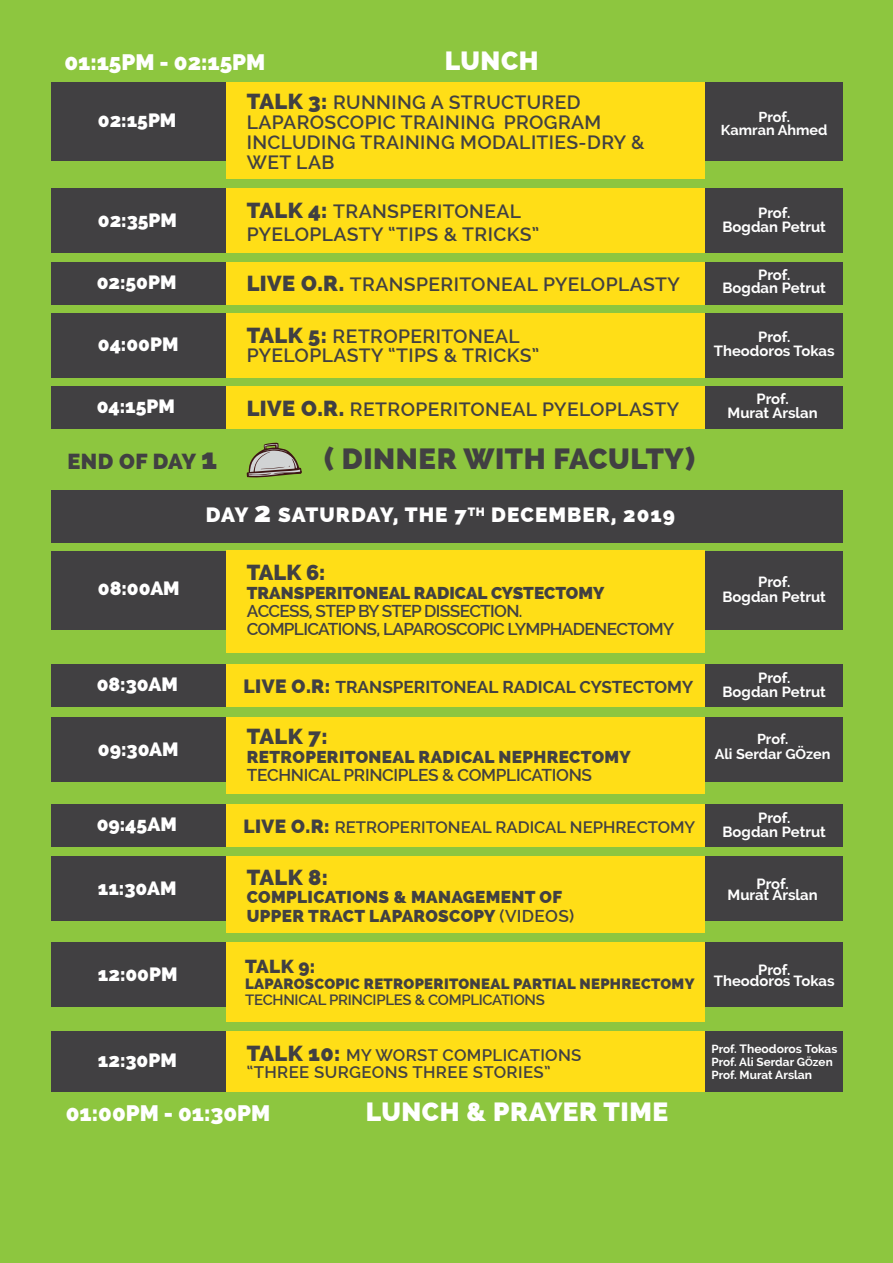
<style>
.page{position:relative;width:893px;height:1263px;background:#8dc63f}
.page>*{position:absolute;margin:0;border:0;box-sizing:border-box;transform-origin:0 0}
.t1{font:800 29.25px "Raleway";letter-spacing:.02em;color:#414042}
.t2{font:800 26.4px "Raleway";letter-spacing:.02em;color:#fff}
.t3{font:800 22.5px "Raleway";color:#fff}
.t4{font:800 21.75px "Raleway";letter-spacing:.01em;color:#414042}
.t5{font:800 20.7px "Raleway";letter-spacing:.05em;color:#fff}
.t6{font:600 19.2px/20px "Raleway";letter-spacing:.02em;color:#414042}
.t7{font:800 19.2px "Raleway";color:#fff}
.t8{font:800 18.9px "Raleway";color:#414042}
.t9{font:800 17.25px/18.5px "Raleway";letter-spacing:.02em;color:#414042}
.t10{font:600 17.25px/18.5px "Raleway";letter-spacing:-.04em;color:#414042}
.t11{font:700 17.25px "Raleway";color:#414042}
.t12{font:600 17.25px "Raleway";letter-spacing:-.02em;color:#414042}
.t13{font:800 17.25px "Raleway";color:#414042}
.t14{font:600 16.8px/17.4px "Raleway";letter-spacing:.02em;color:#414042}
.t15{font:600 16.65px "Raleway";color:#414042}
.t16{font:700 14.85px/13.5px "Raleway";color:#fff;text-align:center}
.t17{font:800 14.85px "Raleway";letter-spacing:.02em;color:#414042}
.t18{font:600 14.85px "Raleway";letter-spacing:-.02em;color:#414042}
.t19{font:700 14.4px/14.7px "Raleway";color:#fff;text-align:center}
.t20{font:700 11.7px/13px "Raleway";color:#fff}
.s1{font-weight:800;font-size:21.75px}
.s2{font-size:29.25px}
.s3{font-size:28.2px}
.s4{font-weight:800;font-size:19.2px}
.s5{font-weight:800;font-size:19.05px}
.s6{font-weight:600}
.s7{font-size:12px}
.s8{font-size:10.5px}
</style>
<div class="page">
<div style="left:51px;top:551px;width:791px;height:79px;background:#414042"></div>
<div style="left:227px;top:551px;width:478px;height:102px;background:#ffde17"></div>
<div style="left:51px;top:189px;width:791px;height:64px;background:#414042"></div>
<div style="left:227px;top:189px;width:478px;height:64px;background:#ffde17"></div>
<div style="left:51px;top:313px;width:791px;height:64px;background:#414042"></div>
<div style="left:227px;top:313px;width:478px;height:64px;background:#ffde17"></div>
<div style="left:51px;top:262px;width:791px;height:42px;background:#414042"></div>
<div style="left:227px;top:262px;width:478px;height:42px;background:#ffde17"></div>
<div style="left:51px;top:386px;width:791px;height:43px;background:#414042"></div>
<div style="left:227px;top:386px;width:478px;height:43px;background:#ffde17"></div>
<div style="left:51px;top:490px;width:791px;height:52px;background:#414042"></div>
<div style="left:51px;top:857px;width:791px;height:64px;background:#414042"></div>
<div style="left:227px;top:857px;width:478px;height:76px;background:#ffde17"></div>
<div style="left:51px;top:942px;width:791px;height:65px;background:#414042"></div>
<div style="left:227px;top:942px;width:478px;height:80px;background:#ffde17"></div>
<div style="left:51px;top:1031px;width:791px;height:61px;background:#414042"></div>
<div style="left:227px;top:1031px;width:478px;height:61px;background:#ffde17"></div>
<div style="left:51px;top:717px;width:791px;height:64px;background:#414042"></div>
<div style="left:227px;top:717px;width:478px;height:77px;background:#ffde17"></div>
<svg style="left:247px;top:442px;width:55px;height:36px"></svg>
<div style="left:51px;top:83px;width:791px;height:78px;background:#414042"></div>
<div style="left:227px;top:83px;width:478px;height:96px;background:#ffde17"></div>
<div style="left:51px;top:804px;width:791px;height:42px;background:#414042"></div>
<div style="left:227px;top:804px;width:478px;height:42px;background:#ffde17"></div>
<div style="left:51px;top:664px;width:791px;height:42px;background:#414042"></div>
<div style="left:227px;top:664px;width:478px;height:42px;background:#ffde17"></div>
<p class="t3" style="left:64px;top:49px;width:202px">01:15PM - 02:15PM</p>
<h2 class="t2" style="left:445px;top:46px;width:95px">LUNCH</h2>
<p class="t6" style="left:247px;top:93px;width:399px"><span class="s1">TALK 3:</span> RUNNING A STRUCTURED<br>LAPAROSCOPIC TRAINING PROGRAM<br>INCLUDING TRAINING MODALITIES-DRY &amp;<br>WET LAB</p>
<p class="t7" style="left:98px;top:109px;width:80px">02:15PM</p>
<p class="t19" style="left:721px;top:110px;width:108px;line-height:13.5px">Prof.<br>Kamran Ahmed</p>
<p class="t7" style="left:98px;top:209px;width:81px">02:35PM</p>
<p class="t6" style="left:247px;top:200px;width:294px;line-height:22.5px"><span class="s1">TALK 4:</span> TRANSPERITONEAL<br>PYELOPLASTY “TIPS &amp; TRICKS”</p>
<p class="t7" style="left:97px;top:271px;width:81px">02:50PM</p>
<p class="t6" style="left:247px;top:275px;width:434px"><span class="s1">LIVE O.R.</span> TRANSPERITONEAL PYELOPLASTY</p>
<p class="t7" style="left:98px;top:333px;width:82px">04:00PM</p>
<p class="t6" style="left:247px;top:326px;width:294px"><span class="s1">TALK 5:</span> RETROPERITONEAL<br>PYELOPLASTY “TIPS &amp; TRICKS”</p>
<p class="t7" style="left:97px;top:395px;width:80px">04:15PM</p>
<p class="t6" style="left:247px;top:399px;width:434px"><span class="s1">LIVE O.R.</span> RETROPERITONEAL PYELOPLASTY</p>
<p class="t4" style="left:68px;top:449px;width:151px">END OF DAY <span class="s2">1</span></p>
<h1 class="t1" style="left:324px;top:442px;width:373px">( DINNER WITH FACULTY)</h1>
<p class="t7" style="left:98px;top:577px;width:83px">08:00AM</p>
<p class="t5" style="left:206px;top:503px;width:471px">DAY <span class="s3">2</span> SATURDAY, THE 7<sup>TH</sup> DECEMBER, 2019</p>
<p class="t4" style="left:247px;top:560px;width:80px">TALK 6:</p>
<p class="t13" style="left:247px;top:582px;width:359px">TRANSPERITONEAL RADICAL CYSTECTOMY</p>
<p class="t10" style="left:247px;top:602px;width:429px">ACCESS, STEP BY STEP DISSECTION.<br>COMPLICATIONS, LAPAROSCOPIC LYMPHADENECTOMY</p>
<p class="t16" style="left:723px;top:206px;width:105px">Prof.<br>Bogdan Petrut</p>
<p class="t16" style="left:723px;top:268px;width:105px">Prof.<br>Bogdan Petrut</p>
<p class="t16" style="left:714px;top:330px;width:122px">Prof.<br>Theodoros Tokas</p>
<p class="t16" style="left:727px;top:392px;width:92px">Prof.<br>Murat Arslan</p>
<p class="t16" style="left:723px;top:575px;width:105px;line-height:14.7px">Prof.<br>Bogdan Petrut</p>
<p class="t7" style="left:97px;top:673px;width:83px">08:30AM</p>
<p class="t11" style="left:244px;top:677px;width:451px"><span class="s4">LIVE O.R:</span> TRANSPERITONEAL RADICAL CYSTECTOMY</p>
<p class="t16" style="left:723px;top:670px;width:105px;line-height:14.7px">Prof.<br>Bogdan Petrut</p>
<p class="t7" style="left:98px;top:738px;width:82px">09:30AM</p>
<p class="t4" style="left:247px;top:724px;width:82px">TALK 7:</p>
<p class="t9" style="left:247px;top:747px;width:386px">RETROPERITONEAL RADICAL NEPHRECTOMY</p>
<p class="t12" style="left:247px;top:765px;width:347px">TECHNICAL PRINCIPLES &amp; COMPLICATIONS</p>
<p class="t19" style="left:715px;top:732px;width:117px">Prof.<br>Ali Serdar GÖzen</p>
<p class="t7" style="left:97px;top:813px;width:82px">09:45AM</p>
<p class="t15" style="left:244px;top:818px;width:453px"><span class="s5">LIVE O.R:</span> RETROPERITONEAL RADICAL NEPHRECTOMY</p>
<p class="t16" style="left:723px;top:810px;width:105px;line-height:14.7px">Prof.<br>Bogdan Petrut</p>
<p class="t7" style="left:98px;top:877px;width:80px">11:30AM</p>
<p class="t7" style="left:98px;top:963px;width:81px">12:00PM</p>
<p class="t7" style="left:98px;top:1049px;width:80px">12:30PM</p>
<p class="t4" style="left:247px;top:864px;width:83px">TALK 8:</p>
<p class="t9" style="left:247px;top:888px;width:329px">COMPLICATIONS &amp; MANAGEMENT OF<br>UPPER TRACT LAPAROSCOPY <span class="s6">(VIDEOS)</span></p>
<p class="t8" style="left:245px;top:956px;width:72px">TALK 9:</p>
<p class="t17" style="left:245px;top:975px;width:451px">LAPAROSCOPIC RETROPERITONEAL PARTIAL NEPHRECTOMY</p>
<p class="t18" style="left:245px;top:992px;width:301px">TECHNICAL PRINCIPLES &amp; COMPLICATIONS</p>
<p class="t14" style="left:247px;top:1046px;width:336px"><span class="s1">TALK 10:</span> MY WORST COMPLICATIONS “THREE SURGEONS THREE STORIES”</p>
<p class="t3" style="left:66px;top:1100px;width:206px">01:00PM - 01:30PM</p>
<h2 class="t2" style="left:366px;top:1096px;width:304px">LUNCH &amp; PRAYER TIME</h2>
<p class="t16" style="left:727px;top:878px;width:92px;line-height:11.6px">Prof.<br>Murat Arslan</p>
<p class="t16" style="left:714px;top:964px;width:122px;line-height:11.6px">Prof.<br>Theodoros Tokas</p>
<p class="t20" style="left:711px;top:1043px;width:127px">Prof. <span class="s7">Theodoros</span> Tokas<br>Prof. Ali Serdar G<span class="s8">Ö</span>zen<br>Prof. Murat <span class="s7">Arslan</span></p>
</div>
